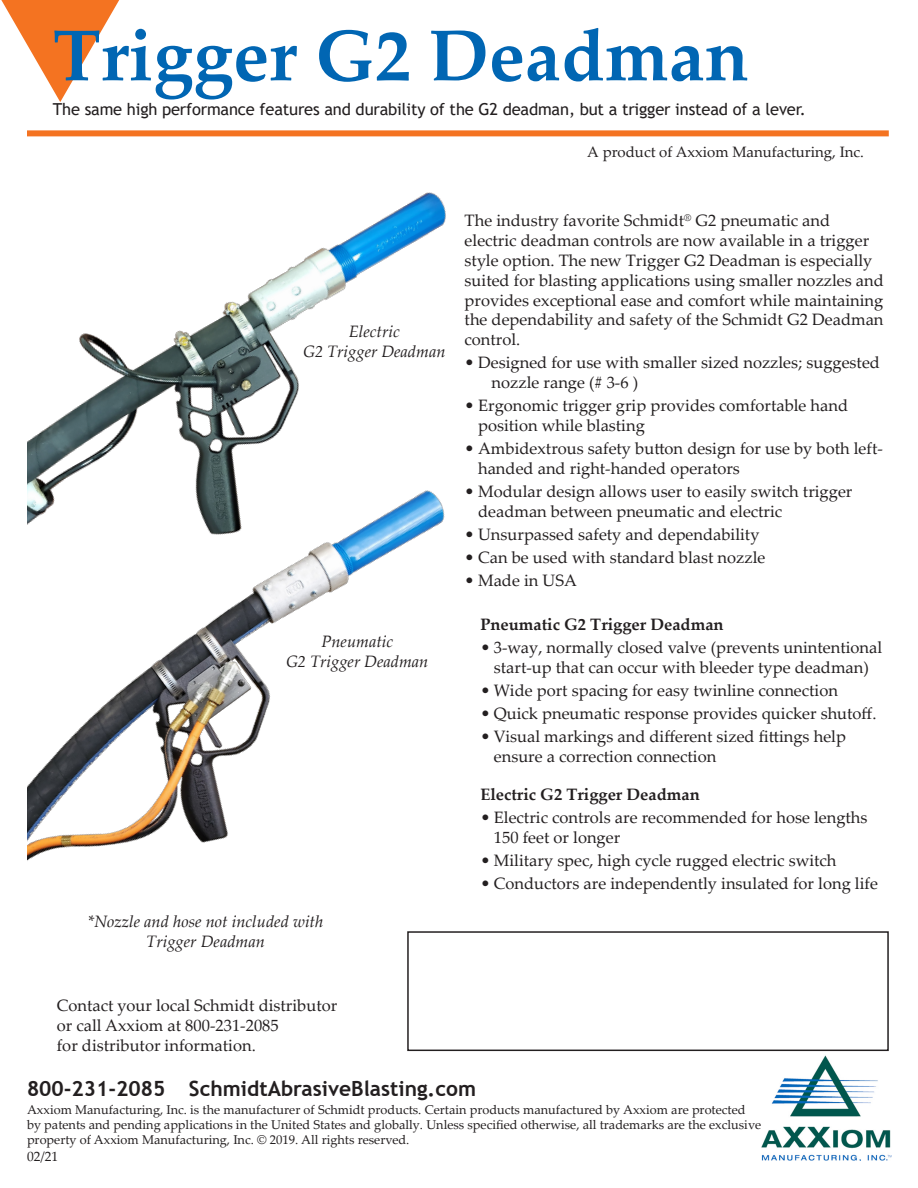
<style>
.page{position:relative;width:918px;height:1188px;background:#fff}
.page>*{position:absolute;margin:0;border:0;box-sizing:border-box;transform-origin:0 0}
.t1{font:700 72px "Palatino Linotype";color:#0166b3}
.t2{font:700 21px "Trebuchet MS";color:#231f20}
.Bullets{font:16.5px/19.8px "Palatino Linotype";color:#231f20}
.t3{font:italic 16.5px/19.8px "Palatino Linotype";color:#231f20;text-align:center}
.t4{font:16.5px "Trebuchet MS";letter-spacing:-.01em;color:#231f20}
.Bullets-2{font:700 16.5px "Palatino Linotype";color:#231f20}
.t5{font:15px "Palatino Linotype";color:#231f20}
.t6{font:13.5px "Palatino Linotype";color:#231f20}
.t7{font:12.75px/15.3px "Palatino Linotype";color:#231f20}
</style>
<div class="page">
<div style="left:27px;top:130px;width:862px;height:6px;background:#f47321"></div>
<img style="left:761px;top:1055px;width:130px;height:106px">
<div style="left:407px;top:931px;width:482px;height:120px;border:2px solid #231f20"></div>
<img style="left:27px;top:130px;width:549px;height:304px">
<img style="left:27px;top:434px;width:508px;height:574px">
<p class="t1" style="left:53px;top:5px;width:697px">Trigger G2 Deadman</p>
<p class="t4" style="left:53px;top:99px;width:754px">The same high performance features and durability of the G2 deadman, but a trigger instead of a lever.</p>
<p class="t5" style="left:587px;top:142px;width:278px">A product of Axxiom Manufacturing, Inc.</p>
<p class="t3" style="left:349px;top:321px;width:53px">Electric</p>
<p class="t3" style="left:303px;top:341px;width:144px">G2 Trigger Deadman</p>
<p class="t3" style="left:321px;top:631px;width:73px">Pneumatic</p>
<p class="t3" style="left:286px;top:651px;width:144px">G2 Trigger Deadman</p>
<p class="t3" style="left:88px;top:911px;width:237px">*Nozzle and hose not included with<br>Trigger Deadman</p>
<p class="Bullets" style="left:57px;top:995px;width:282px">Contact your local Schmidt distributor or call Axxiom at 800-231-2085<br>for distributor information.</p>
<p class="Bullets" style="left:465px;top:210px;width:421px">The industry favorite Schmidt<sup>®</sup> G2 pneumatic and electric deadman controls are now available in a trigger style option. The new Trigger G2 Deadman is especially suited for blasting applications using smaller nozzles and provides exceptional ease and comfort while maintaining the dependability and safety of the Schmidt G2 Deadman control.</p>
<p class="Bullets" style="left:492px;top:352px;width:390px;text-indent:-27px">• Designed for use with smaller sized nozzles; suggested nozzle range (# 3-6 )</p>
<p class="Bullets" style="left:478px;top:395px;width:372px;text-indent:-14px">• Ergonomic trigger grip provides comfortable hand position while blasting</p>
<p class="Bullets" style="left:478px;top:438px;width:406px;text-indent:-14px">• Ambidextrous safety button design for use by both left&shy;handed and right-handed operators</p>
<p class="Bullets" style="left:478px;top:481px;width:376px;text-indent:-14px">• Modular design allows user to easily switch trigger deadman between pneumatic and electric</p>
<p class="Bullets" style="left:465px;top:524px;width:296px">• Unsurpassed safety and dependability</p>
<p class="Bullets" style="left:465px;top:547px;width:302px">• Can be used with standard blast nozzle</p>
<p class="Bullets" style="left:465px;top:570px;width:114px">• Made in USA</p>
<p class="Bullets-2" style="left:480px;top:613px;width:245px">Pneumatic G2 Trigger Deadman</p>
<p class="Bullets" style="left:480px;top:637px;width:403px;text-align:center">• 3-way, normally closed valve (prevents unintentional start-up that can occur with bleeder type deadman)</p>
<p class="Bullets" style="left:480px;top:680px;width:359px">• Wide port spacing for easy twinline connection</p>
<p class="Bullets" style="left:480px;top:703px;width:398px">• Quick pneumatic response provides quicker shutoff.</p>
<p class="Bullets" style="left:494px;top:726px;width:354px;text-indent:-14px">• Visual markings and different sized fittings help ensure a correction connection</p>
<p class="Bullets-2" style="left:480px;top:783px;width:221px">Electric G2 Trigger Deadman</p>
<p class="Bullets" style="left:494px;top:807px;width:375px;text-indent:-14px">• Electric controls are recommended for hose lengths<br>150 feet or longer</p>
<p class="Bullets" style="left:480px;top:850px;width:358px">• Military spec, high cycle rugged electric switch</p>
<p class="Bullets" style="left:480px;top:873px;width:399px">• Conductors are independently insulated for long life</p>
<p class="t2" style="left:27px;top:1076px;width:451px">800-231-2085 SchmidtAbrasiveBlasting.com</p>
<p class="t7" style="left:27px;top:1101px;width:736px">Axxiom Manufacturing, Inc. is the manufacturer of Schmidt products. Certain products manufactured by Axxiom are protected by patents and pending applications in the United States and globally. Unless specified otherwise, all trademarks are the exclusive property of Axxiom Manufacturing, Inc. © 2019. All rights reserved.</p>
<p class="t6" style="left:27px;top:1147px;width:33px">02/21</p>
</div>
